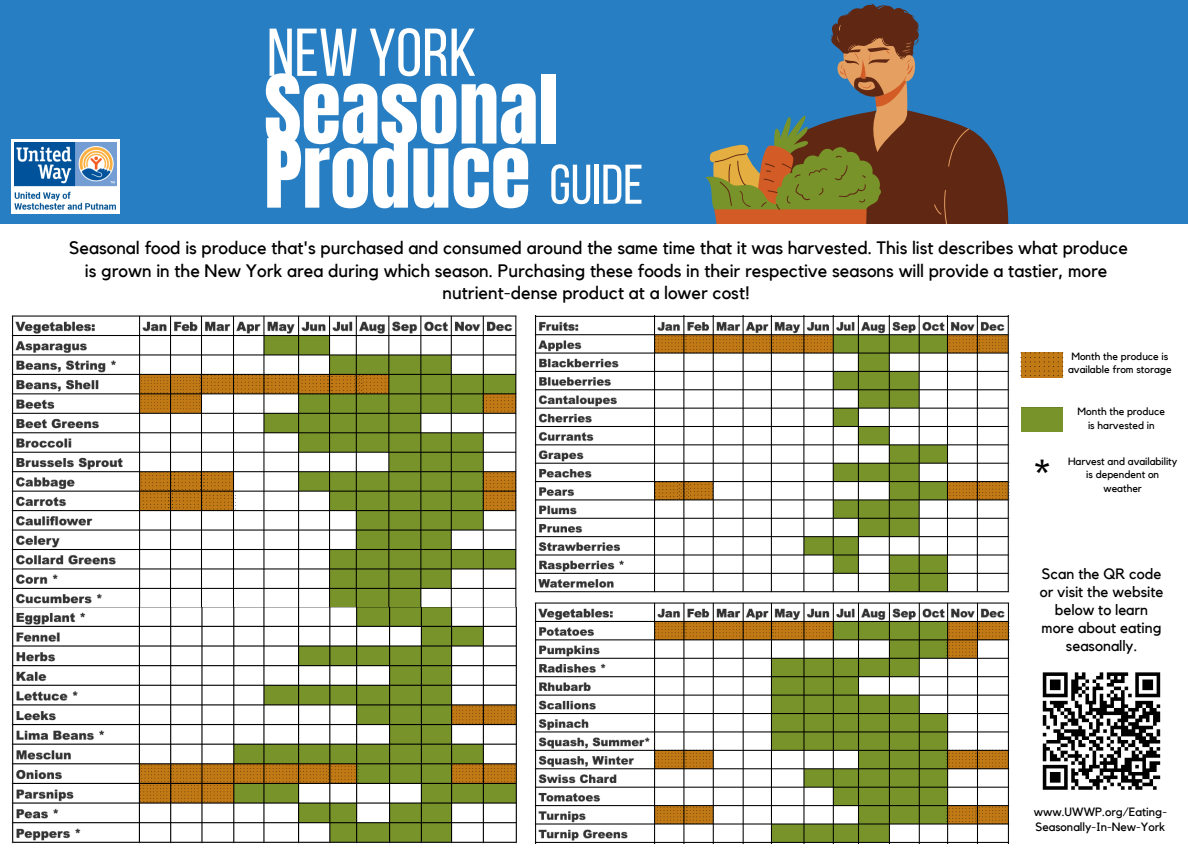
<style>
.page{position:relative;width:1188px;height:864px;background:#287ec2}
.page>*{position:absolute;margin:0;border:0;box-sizing:border-box;transform-origin:0 0}
.t1{font:81px/64.2px "Anton";color:#fff}
.t2{font:67.5px "Bebas Neue";color:#fff}
.t3{font:55.8px "Bebas Neue";color:#fff}
.t4{font:37.5px "Kollektif";color:#000}
.t5{font:18px/22.5px "Kollektif";color:#000;text-align:center}
.t6{font:15px/18px "Kollektif";color:#000;text-align:center}
.t7{font:12px/15px "Kollektif";color:#000}
.t8{font:10.5px/13.2px "Kollektif";color:#000;text-align:center}
</style>
<div class="page">
<svg style="left:833px;top:4px;width:176px;height:220px"></svg>
<svg style="left:830px;top:25px;width:173px;height:25px"></svg>
<svg style="left:709px;top:50px;width:294px;height:174px"></svg>
<svg style="left:715px;top:47px;width:237px;height:177px"></svg>
<div style="left:0;top:224px;width:1188px;height:640px;background:#fff"></div>
<svg style="left:1042px;top:672px;width:119px;height:118px"></svg>
<div style="left:12px;top:139px;width:108px;height:75px;background:#fff"></div>
<img style="left:14px;top:143px;width:103px;height:67px">
<img style="left:534px;top:316px;width:475px;height:276px">
<img style="left:534px;top:603px;width:475px;height:240px">
<img style="left:1021px;top:407px;width:42px;height:25px">
<img style="left:1021px;top:376px;width:42px;height:1px">
<img style="left:12px;top:316px;width:505px;height:527px">
<svg style="left:141px;top:375px;width:248px;height:34px"></svg>
<svg style="left:139px;top:472px;width:97px;height:37px;background:#ad6e17"></svg>
<svg style="left:483px;top:393px;width:33px;height:18px"></svg>
<svg style="left:483px;top:473px;width:33px;height:36px"></svg>
<svg style="left:1021px;top:352px;width:42px;height:24px"></svg>
<svg style="left:950px;top:336px;width:59px;height:17px"></svg>
<svg style="left:655px;top:481px;width:58px;height:19px"></svg>
<svg style="left:655px;top:336px;width:176px;height:17px;background:#af6d12"></svg>
<svg style="left:453px;top:707px;width:62px;height:16px"></svg>
<svg style="left:453px;top:765px;width:62px;height:17px"></svg>
<svg style="left:140px;top:765px;width:219px;height:37px;background:#ad8333"></svg>
<svg style="left:950px;top:482px;width:59px;height:17px"></svg>
<svg style="left:655px;top:623px;width:178px;height:17px;background:#ad6c12"></svg>
<svg style="left:946px;top:623px;width:63px;height:36px"></svg>
<svg style="left:655px;top:750px;width:58px;height:16px"></svg>
<svg style="left:657px;top:807px;width:56px;height:17px"></svg>
<svg style="left:946px;top:750px;width:60px;height:16px"></svg>
<svg style="left:946px;top:805px;width:60px;height:19px"></svg>
<h2 class="t2" style="left:267px;top:25px;width:211px">NEW YORK</h2>
<h1 class="t1" style="left:264px;top:79px;width:296px">Seasonal<br>Produce</h1>
<p class="t5" style="left:69px;top:237px;width:1060px">Seasonal food is produce that's purchased and consumed around the same time that it was harvested. This list describes what produce is grown in the New York area during which season. Purchasing these foods in their respective seasons will provide a tastier, more nutrient-dense product at a lower cost!</p>
<h3 class="t3" style="left:549px;top:162px;width:95px">GUIDE</h3>
<h3 class="t4" style="left:1035px;top:456px;width:17px">*</h3>
<p class="t8" style="left:1068px;top:350px;width:105px">Month the produce is available from storage</p>
<p class="t8" style="left:1078px;top:406px;width:89px">Month the produce is harvested in</p>
<p class="t8" style="left:1068px;top:456px;width:111px">Harvest and availability is dependent on weather</p>
<p class="t6" style="left:1040px;top:566px;width:125px">Scan the QR code or visit the website below to learn more about eating seasonally.</p>
<p class="t7" style="left:1034px;top:805px;width:135px">www.UWWP.org/Eating-<br>Seasonally-In-New-York</p>
</div>
